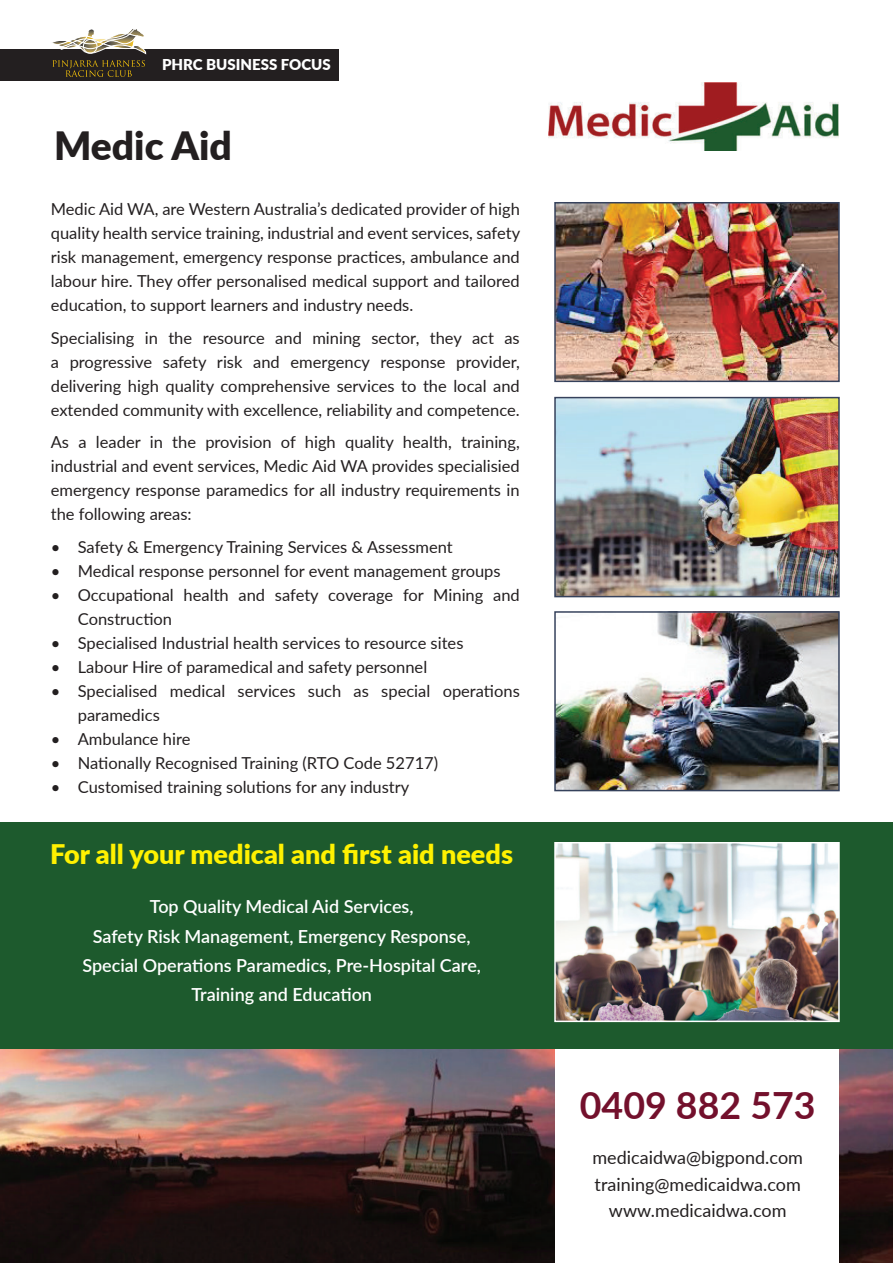
<style>
.page{position:relative;width:893px;height:1263px;background:#fff}
.page>*{position:absolute;margin:0;border:0;box-sizing:border-box;transform-origin:0 0}
.t1{font:900 39px "Lato";color:#231f20}
.t2{font:700 37.5px "Lato";color:#73102c}
.t3{font:900 27px "Lato";color:#fff101}
.t4{font:600 18px/29.4px "Lato";color:#fff;text-align:center}
.t5{font:18px/26.5px "Lato";color:#231f20;text-align:center}
.t6{font:16.5px/24px "Lato";color:#231f20;text-align:justify}
.t7{font:900 15px "Lato";color:#fff}
</style>
<div class="page">
<img style="left:839px;top:1048px;width:54px;height:215px">
<img style="left:0;top:1048px;width:555px;height:215px">
<div style="left:0;top:822px;width:893px;height:226px;background:#1d5a2d"></div>
<div style="left:0;top:49px;width:338px;height:32px;background:#231f20"></div>
<img style="left:557px;top:205px;width:280px;height:174px">
<div style="left:554px;top:202px;width:286px;height:180px;border:2px solid #36425c"></div>
<img style="left:557px;top:614px;width:280px;height:174px">
<div style="left:554px;top:611px;width:286px;height:180px;border:2px solid #36425c"></div>
<img style="left:557px;top:845px;width:280px;height:174px">
<div style="left:554px;top:842px;width:286px;height:180px;border:2px solid #fff"></div>
<img style="left:557px;top:400px;width:280px;height:194px">
<div style="left:554px;top:397px;width:286px;height:200px;border:2px solid #36425c"></div>
<img style="left:548px;top:82px;width:291px;height:69px">
<svg style="left:52px;top:29px;width:94px;height:48px"></svg>
<p class="t7" style="left:162px;top:56px;width:170px">PHRC BUSINESS FOCUS</p>
<h1 class="t1" style="left:54px;top:124px;width:179px">Medic Aid</h1>
<p class="t6" style="left:51px;top:199px;width:471px">Medic Aid WA, are Western Australia’s dedicated provider of high quality health service training, industrial and event services, safety risk management, emergency response practices, ambulance and labour hire. They offer personalised medical support and tailored education, to support learners and industry needs.</p>
<p class="t6" style="left:51px;top:327px;width:471px">Specialising in the resource and mining sector, they act as a progressive safety risk and emergency response provider, delivering high quality comprehensive services to the local and extended community with excellence, reliability and competence.</p>
<p class="t6" style="left:51px;top:432px;width:470px">As a leader in the provision of high quality health, training, industrial and event services, Medic Aid WA provides specialisied emergency response paramedics for all industry requirements in the following areas:</p>
<p class="t6" style="left:51px;top:536px;width:403px">• Safety &amp; Emergency Training Services &amp; Assessment</p>
<p class="t6" style="left:51px;top:560px;width:451px">• Medical response personnel for event management groups</p>
<p class="t6" style="left:78px;top:584px;width:443px;text-indent:-27px">• Occupational health and safety coverage for Mining and<br>Construction</p>
<p class="t6" style="left:51px;top:632px;width:414px">• Specialised Industrial health services to resource sites</p>
<p class="t6" style="left:51px;top:656px;width:378px">• Labour Hire of paramedical and safety personnel</p>
<p class="t6" style="left:78px;top:680px;width:443px;text-indent:-27px">• Specialised medical services such as special operations paramedics</p>
<p class="t6" style="left:51px;top:728px;width:141px">• Ambulance hire</p>
<p class="t6" style="left:51px;top:752px;width:389px">• Nationally Recognised Training (RTO Code 52717)</p>
<p class="t6" style="left:51px;top:776px;width:360px">• Customised training solutions for any industry</p>
<h3 class="t3" style="left:50px;top:833px;width:464px">For all your medical and first aid needs</h3>
<p class="t4" style="left:82px;top:893px;width:400px">Top Quality Medical Aid Services,<br>Safety Risk Management, Emergency Response, Special Operations Paramedics, Pre-Hospital Care, Training and Education</p>
<h2 class="t2" style="left:580px;top:1084px;width:237px">0409 882 573</h2>
<p class="t5" style="left:592px;top:1143px;width:212px">medicaidwa@bigpond.com training@medicaidwa.com www.medicaidwa.com</p>
</div>
